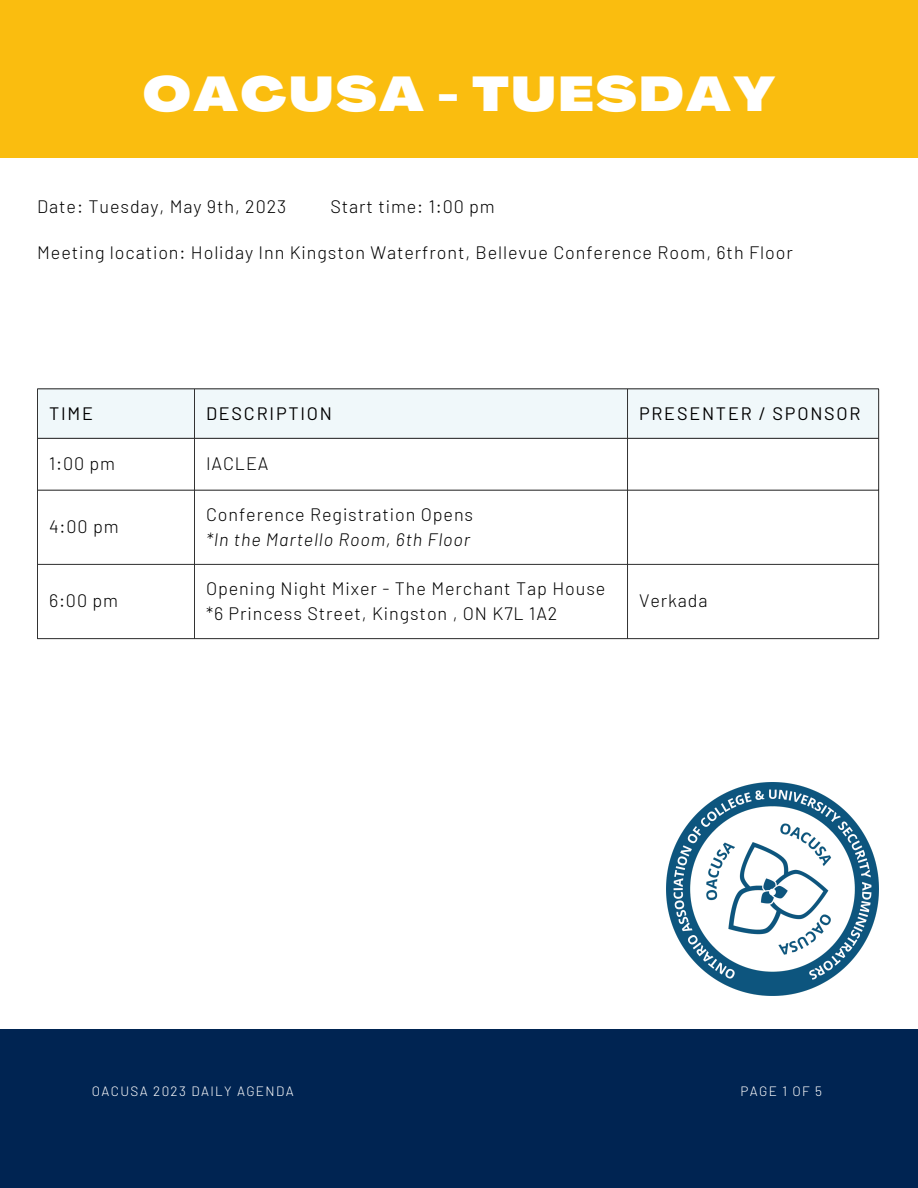
<style>
.page{position:relative;width:918px;height:1188px;background:#fff}
.page>*{position:absolute;margin:0;border:0;box-sizing:border-box;transform-origin:0 0}
.t1{font:900 expanded 48px "Agrandir";letter-spacing:.05em;color:#fff}
.t2{font:300 18px/24.8px "Barlow";letter-spacing:.05em;color:#000}
.t3{font:18px "Barlow";letter-spacing:.1em;color:#000}
.t4{font:italic 300 18px "Barlow";letter-spacing:.05em;color:#000}
.t5{font:300 13.5px "Barlow";letter-spacing:.1em;color:#fff}
</style>
<div class="page">
<div style="left:0;top:0;width:918px;height:158px;background:#fabd0f"></div>
<div style="left:38px;top:390px;width:840px;height:48px;background:#f0f8fa"></div>
<hr style="left:37px;top:389px;width:1px;height:249px;background:#333">
<hr style="left:194px;top:389px;width:1px;height:249px;background:#333">
<hr style="left:627px;top:389px;width:1px;height:249px;background:#333">
<hr style="left:878px;top:389px;width:1px;height:249px;background:#333">
<hr style="left:37px;top:389px;width:842px;height:1px;background:#333">
<hr style="left:37px;top:490px;width:842px;height:1px;background:#333">
<hr style="left:37px;top:564px;width:842px;height:1px;background:#333">
<hr style="left:37px;top:638px;width:842px;height:1px;background:#333">
<hr style="left:37px;top:438px;width:842px;height:1px;background:#333">
<div style="left:0;top:1029px;width:918px;height:159px;background:#002452"></div>
<img style="left:666px;top:783px;width:213px;height:213px">
<h1 class="t1" style="left:143px;top:75px;width:634px">OACUSA - TUESDAY</h1>
<p class="t2" style="left:37px;top:193px;width:251px">Date: Tuesday, May 9th, 2023</p>
<p class="t2" style="left:330px;top:193px;width:166px">Start time: 1:00 pm</p>
<p class="t2" style="left:37px;top:240px;width:757px">Meeting location: Holiday Inn Kingston Waterfront, Bellevue Conference Room, 6th Floor</p>
<p class="t3" style="left:49px;top:402px;width:45px">TIME</p>
<p class="t3" style="left:206px;top:402px;width:128px">DESCRIPTION</p>
<p class="t3" style="left:639px;top:402px;width:223px">PRESENTER / SPONSOR</p>
<p class="t2" style="left:49px;top:451px;width:68px">1:00 pm</p>
<p class="t2" style="left:206px;top:451px;width:64px">IACLEA</p>
<p class="t2" style="left:49px;top:514px;width:71px">4:00 pm</p>
<p class="t2" style="left:49px;top:588px;width:71px">6:00 pm</p>
<p class="t2" style="left:206px;top:501px;width:269px">Conference Registration Opens</p>
<p class="t4" style="left:206px;top:528px;width:266px">*In the Martello Room, 6th Floor</p>
<p class="t2" style="left:206px;top:575px;width:401px">Opening Night Mixer - The Merchant Tap House *6 Princess Street, Kingston , ON K7L 1A2</p>
<p class="t2" style="left:639px;top:588px;width:70px">Verkada</p>
<p class="t5" style="left:92px;top:1082px;width:203px">OACUSA 2023 DAILY AGENDA</p>
<p class="t5" style="left:741px;top:1082px;width:83px">PAGE 1 OF 5</p>
</div>
